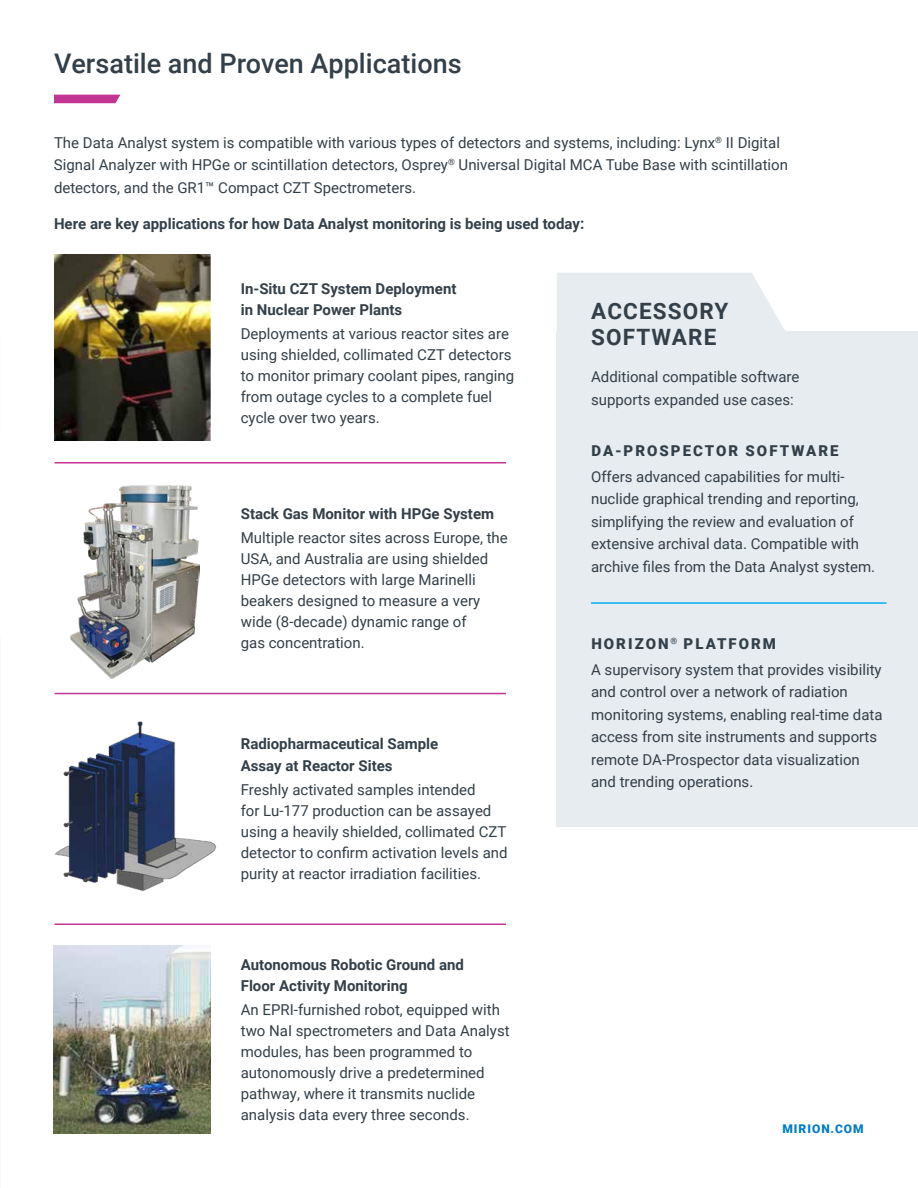
<style>
.page{position:relative;width:918px;height:1188px;background:#fff}
.page>*{position:absolute;margin:0;border:0;box-sizing:border-box;transform-origin:0 0}
.t1{font:500 27px "Roboto";color:#333f49}
.t2{font:700 22.5px/26.2px "Roboto";letter-spacing:.05em;color:#333f49}
.t3{font:15px/21px "Roboto";color:#333f49}
.t4{font:700 15px/21px "Roboto";color:#333f49}
.t5{font:900 15px "Roboto";letter-spacing:.135em;color:#333f49}
.t6{font:900 12px "Roboto";letter-spacing:.085em;color:#007dc5}
.s1{font-weight:900}
</style>
<div class="page">
<div style="left:557px;top:331px;width:361px;height:496px;background:#e7ecf0"></div>
<div style="left:557px;top:273px;width:228px;height:58px;background:#e7ecf0"></div>
<img style="left:54px;top:254px;width:157px;height:186px">
<img style="left:70px;top:485px;width:130px;height:193px">
<img style="left:54px;top:946px;width:157px;height:188px">
<img style="left:55px;top:721px;width:162px;height:171px">
<hr style="left:591px;top:602px;width:296px;height:2px;background:#00aeef">
<hr style="left:55px;top:462px;width:451px;height:2px;background:#c23593">
<hr style="left:55px;top:693px;width:451px;height:1px;background:#c23593">
<hr style="left:55px;top:924px;width:451px;height:1px;background:#c23593">
<svg style="left:54px;top:95px;width:66px;height:8px"></svg>
<h1 class="t1" style="left:54px;top:45px;width:409px">Versatile and Proven Applications</h1>
<p class="t3" style="left:54px;top:130px;width:736px;line-height:22.5px">The Data Analyst system is compatible with various types of detectors and systems, including: Lynx<sup>®</sup> II Digital<br>Signal Analyzer with HPGe or scintillation detectors, Osprey<sup>®</sup> Universal Digital MCA Tube Base with scintillation detectors, and the GR1™ Compact CZT Spectrometers.</p>
<p class="t4" style="left:54px;top:212px;width:532px">Here are key applications for how Data Analyst monitoring is being used today:</p>
<p class="t4" style="left:241px;top:278px;width:217px">In-Situ CZT System Deployment in Nuclear Power Plants</p>
<p class="t3" style="left:241px;top:323px;width:275px">Deployments at various reactor sites are using shielded, collimated CZT detectors to monitor primary coolant pipes, ranging from outage cycles to a complete fuel cycle over two years.</p>
<p class="t4" style="left:241px;top:502px;width:255px">Stack Gas Monitor with HPGe System</p>
<p class="t3" style="left:241px;top:526px;width:269px">Multiple reactor sites across Europe, the USA, and Australia are using shielded HPGe detectors with large Marinelli beakers designed to measure a very wide (8-decade) dynamic range of<br>gas concentration.</p>
<p class="t4" style="left:241px;top:733px;width:199px">Radiopharmaceutical Sample<br>Assay at Reactor Sites</p>
<p class="t3" style="left:241px;top:778px;width:268px">Freshly activated samples intended<br>for Lu-177 production can be assayed using a heavily shielded, collimated CZT detector to confirm activation levels and purity at reactor irradiation facilities.</p>
<p class="t4" style="left:241px;top:954px;width:225px">Autonomous Robotic Ground and<br>Floor Activity Monitoring</p>
<p class="t3" style="left:241px;top:999px;width:270px">An EPRI-furnished robot, equipped with two NaI spectrometers and Data Analyst modules, has been programmed to autonomously drive a predetermined pathway, where it transmits nuclide analysis data every three seconds.</p>
<h2 class="t2" style="left:591px;top:297px;width:139px">ACCESSORY<br>SOFTWARE</h2>
<p class="t3" style="left:591px;top:365px;width:210px;line-height:22.5px">Additional compatible software supports expanded use cases:</p>
<p class="t5" style="left:591px;top:440px;width:249px">DA-PROSPECTOR SOFTWARE</p>
<p class="t3" style="left:591px;top:465px;width:286px;line-height:22.5px">Offers advanced capabilities for multi&shy;nuclide graphical trending and reporting, simplifying the review and evaluation of extensive archival data. Compatible with archive files from the Data Analyst system.</p>
<p class="t3" style="left:591px;top:630px;width:292px;line-height:25.8px"><span class="s1">HORIZON</span><sup>®</sup> <span class="s1">PLATFORM<br></span>A supervisory system that provides visibility</p>
<p class="t3" style="left:591px;top:680px;width:293px;line-height:22.5px">and control over a network of radiation monitoring systems, enabling real-time data access from site instruments and supports remote DA-Prospector data visualization and trending operations.</p>
<p class="t6" style="left:782px;top:1120px;width:83px">MIRION.COM</p>
</div>
